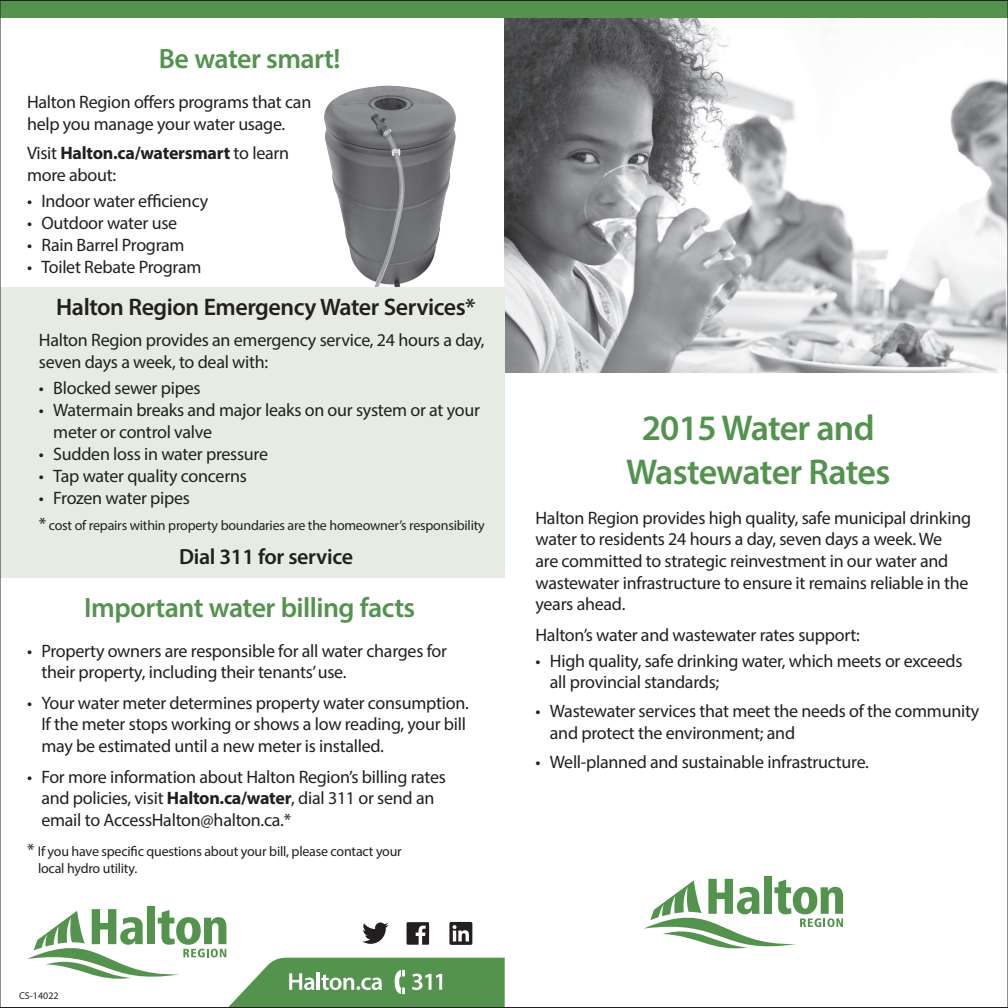
<style>
.page{position:relative;width:1008px;height:1008px;background:#fff}
.page>*{position:absolute;margin:0;border:0;box-sizing:border-box;transform-origin:0 0}
.t1{font:600 36px/44px "Myriad Pro";letter-spacing:-.02em;color:#53934e;text-align:center}
.t2{font:600 28px "Myriad Pro";letter-spacing:-.02em;color:#53934e}
.t3{font:600 24px "Myriad Pro";letter-spacing:-.02em;color:#231f20}
.t4{font:600 22px "Myriad Pro";letter-spacing:-.015em;color:#231f20}
.t5{font:18px/21.6px "Myriad Pro";letter-spacing:-.015em;color:#231f20}
.t6{font:14px/16.8px "Myriad Pro";letter-spacing:-.015em;color:#231f20}
.t7{font:10px "Myriad Pro";color:#231f20}
.s1{font-weight:700}
.s2{font-size:18px}
</style>
<div class="page">
<img style="left:504px;top:18px;width:502px;height:354px">
<img style="left:324px;top:85px;width:132px;height:202px">
<div style="left:0;top:287px;width:505px;height:291px;background:#e6ece2"></div>
<div style="left:147px;top:906px;width:8px;height:38px;background:#53934e"></div>
<div style="left:764px;top:876px;width:8px;height:38px;background:#53934e"></div>
<svg style="left:644px;top:879px;width:199px;height:69px"></svg>
<svg style="left:27px;top:909px;width:478px;height:97px"></svg>
<div style="left:0;top:0;width:1008px;height:18px;background:#53934e"></div>
<h2 class="t2" style="left:159px;top:41px;width:183px">Be water smart!</h2>
<p class="t5" style="left:27px;top:91px;width:286px">Halton Region offers programs that can help you manage your water usage.</p>
<p class="t5" style="left:27px;top:142px;width:264px">Visit <span class="s1">Halton.ca/watersmart</span> to learn more about:</p>
<p class="t5" style="left:27px;top:190px;width:183px">• Indoor water efficiency</p>
<p class="t5" style="left:27px;top:212px;width:152px">• Outdoor water use</p>
<p class="t5" style="left:27px;top:234px;width:159px">• Rain Barrel Program</p>
<p class="t5" style="left:27px;top:256px;width:176px">• Toilet Rebate Program</p>
<h3 class="t3" style="left:56px;top:292px;width:421px">Halton Region Emergency Water Services*</h3>
<p class="t5" style="left:39px;top:328px;width:447px">Halton Region provides an emergency service, 24 hours a day, seven days a week, to deal with:</p>
<p class="t5" style="left:39px;top:377px;width:163px">• Blocked sewer pipes</p>
<p class="t5" style="left:53px;top:399px;width:428px;text-indent:-14px">• Watermain breaks and major leaks on our system or at your meter or control valve</p>
<p class="t5" style="left:39px;top:443px;width:231px">• Sudden loss in water pressure</p>
<p class="t5" style="left:39px;top:465px;width:210px">• Tap water quality concerns</p>
<p class="t5" style="left:39px;top:487px;width:153px">• Frozen water pipes</p>
<p class="t6" style="left:39px;top:517px;width:448px"><span class="s2">*</span> cost of repairs within property boundaries are the homeowner’s responsibility</p>
<p class="t4" style="left:179px;top:542px;width:176px">Dial 311 for service</p>
<h2 class="t2" style="left:84px;top:590px;width:333px">Important water billing facts</h2>
<p class="t5" style="left:41px;top:639px;width:407px;text-indent:-14px">• Property owners are responsible for all water charges for their property, including their tenants’ use.</p>
<p class="t5" style="left:41px;top:692px;width:429px;text-indent:-14px">• Your water meter determines property water consumption.<br>If the meter stops working or shows a low reading, your bill may be estimated until a new meter is installed.</p>
<p class="t5" style="left:41px;top:765px;width:406px;text-indent:-14px">• For more information about Halton Region’s billing rates and policies, visit <span class="s1">Halton.ca/water</span>, dial 311 or send an email to AccessHalton@halton.ca.*</p>
<p class="t6" style="left:38px;top:843px;width:365px;text-indent:-11px"><span class="s2">*</span> If you have specific questions about your bill, please contact your local hydro utility.</p>
<p class="t7" style="left:19px;top:989px;width:41px">CS-14022</p>
<h1 class="t1" style="left:626px;top:405px;width:266px">2015 Water and<br>Wastewater Rates</h1>
<p class="t5" style="left:536px;top:507px;width:437px">Halton Region provides high quality, safe municipal drinking water to residents 24 hours a day, seven days a week. We<br>are committed to strategic reinvestment in our water and wastewater infrastructure to ensure it remains reliable in the years ahead.</p>
<p class="t5" style="left:536px;top:624px;width:326px">Halton’s water and wastewater rates support:</p>
<p class="t5" style="left:550px;top:650px;width:414px;text-indent:-14px">• High quality, safe drinking water, which meets or exceeds all provincial standards;</p>
<p class="t5" style="left:550px;top:700px;width:431px;text-indent:-14px">• Wastewater services that meet the needs of the community and protect the environment; and</p>
<p class="t5" style="left:536px;top:750px;width:335px">• Well-planned and sustainable infrastructure.</p>
</div>
